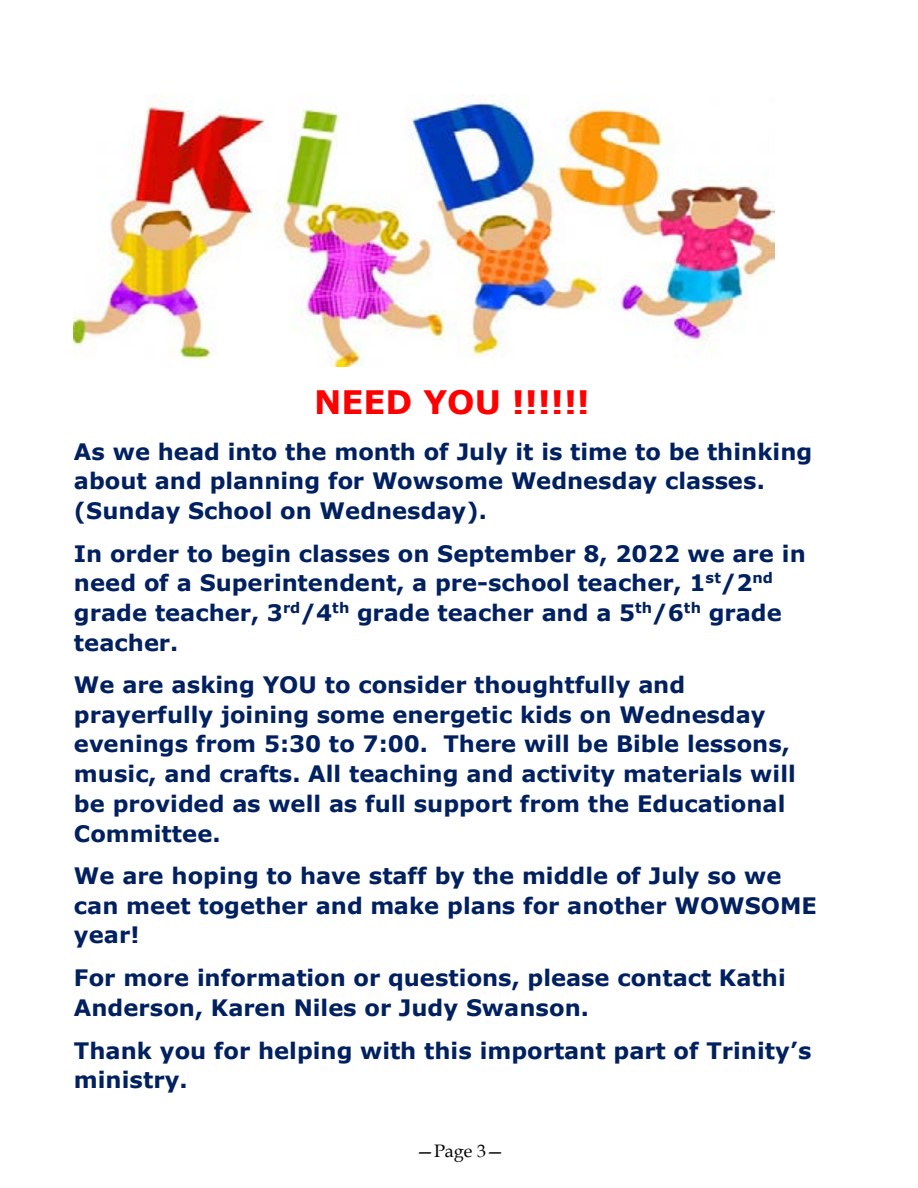
<style>
.page{position:relative;width:918px;height:1188px;background:#fff}
.page>*{position:absolute;margin:0;border:0;box-sizing:border-box;transform-origin:0 0}
.t1{font:700 32.4px "Verdana Pro";color:#f00}
.t2{font:700 22.65px/29.7px "Verdana Pro";color:#002060}
.t3{font:18px "Book Antiqua";color:#000}
</style>
<div class="page">
<img style="left:74px;top:94px;width:701px;height:272px">
<h1 class="t1" style="left:314px;top:381px;width:277px">NEED YOU !!!!!!</h1>
<p class="t2" style="left:74px;top:437px;width:740px">As we head into the month of July it is time to be thinking about and planning for Wowsome Wednesday classes. (Sunday School on Wednesday).</p>
<p class="t2" style="left:74px;top:539px;width:733px">In order to begin classes on September 8, 2022 we are in need of a Superintendent, a pre-school teacher, 1<sup>st</sup>/2<sup>nd </sup>grade teacher, 3<sup>rd</sup>/4<sup>th</sup> grade teacher and a 5<sup>th</sup>/6<sup>th</sup> grade teacher.</p>
<p class="t2" style="left:74px;top:670px;width:723px">We are asking YOU to consider thoughtfully and prayerfully joining some energetic kids on Wednesday evenings from 5:30 to 7:00. There will be Bible lessons, music, and crafts. All teaching and activity materials will be provided as well as full support from the Educational Committee.</p>
<p class="t2" style="left:74px;top:861px;width:745px">We are hoping to have staff by the middle of July so we can meet together and make plans for another WOWSOME year!</p>
<p class="t2" style="left:74px;top:963px;width:713px">For more information or questions, please contact Kathi<br>Anderson, Karen Niles or Judy Swanson.</p>
<p class="t2" style="left:74px;top:1036px;width:739px">Thank you for helping with this important part of Trinity’s ministry.</p>
<p class="t3" style="left:416px;top:1138px;width:90px">—Page 3—</p>
</div>
